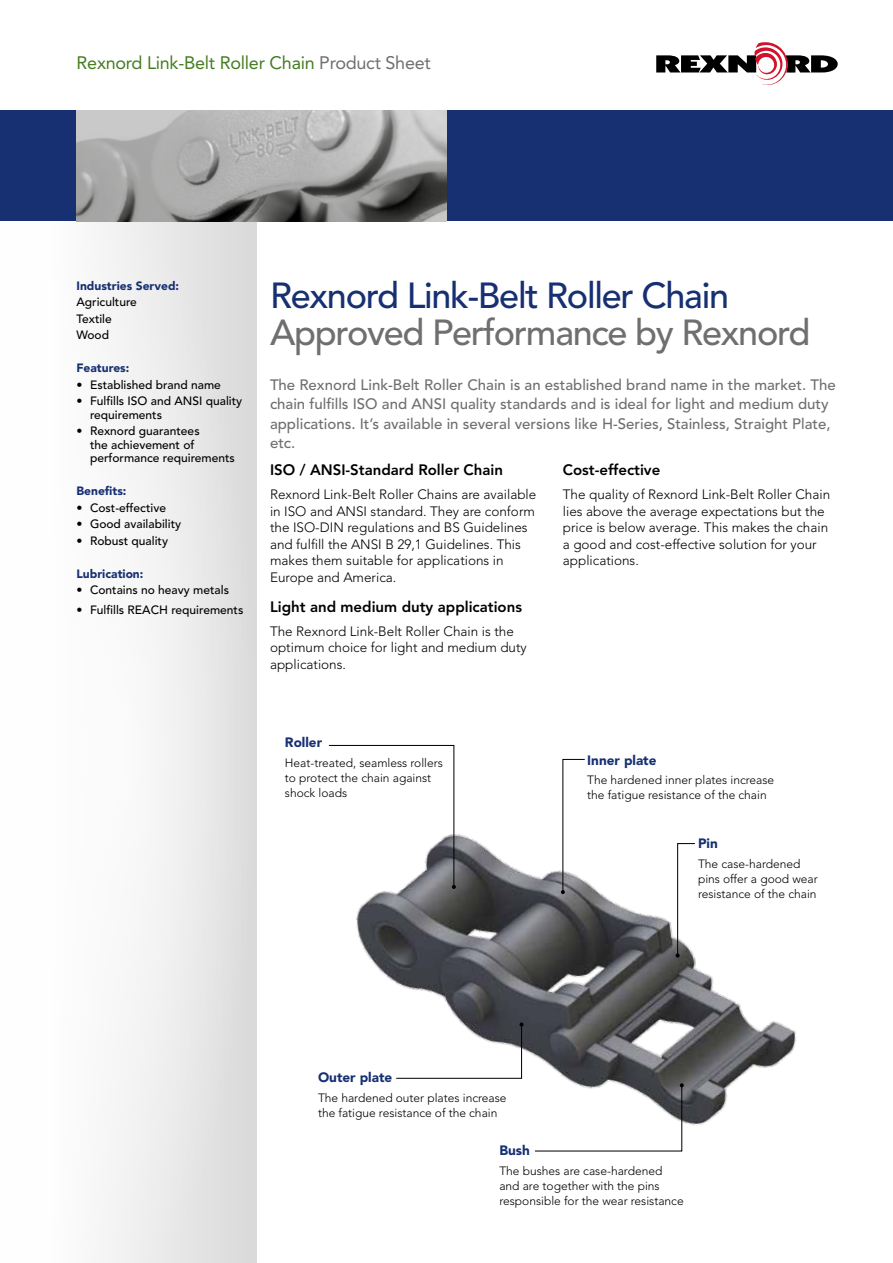
<style>
.page{position:relative;width:893px;height:1263px;background:#fff}
.page>*{position:absolute;margin:0;border:0;box-sizing:border-box;transform-origin:0 0}
.t1{font:500 36px "Avenir LT Std";letter-spacing:-.035em;color:#706f6f}
.t2{font:500 36px "Avenir LT Std";letter-spacing:-.035em;color:#163072}
.t3{font:18px "Avenir LT Std";letter-spacing:-.015em;color:#457c1f}
.t4{font:500 15px/19.5px "Avenir LT Std";color:#706f6f}
.t5{font:800 15px "Avenir LT Std";color:#000}
.t6{font:300 13.5px/16.5px "Avenir LT Std";color:#000}
.t7{font:900 13.5px "Avenir LT Std";color:#163072}
.t8{font:300 12px/15px "Avenir LT Std";color:#000}
.t9{font:500 12px/13.5px "Avenir LT Std";color:#000}
.t10{font:900 12px "Avenir LT Std";color:#163072}
.s1{color:#706f6f}
</style>
<div class="page">
<div style="left:0;top:221px;width:257px;height:1042px;background:linear-gradient(to right,#fff,#dfdfdf)"></div>
<div style="left:0;top:111px;width:893px;height:110px;background:#163072"></div>
<svg style="left:656px;top:42px;width:182px;height:44px"></svg>
<img style="left:77px;top:111px;width:369px;height:110px">
<img style="left:356px;top:834px;width:440px;height:291px">
<svg style="left:328px;top:744px;width:128px;height:145px"></svg>
<svg style="left:395px;top:1022px;width:129px;height:57px"></svg>
<svg style="left:561px;top:758px;width:25px;height:136px"></svg>
<svg style="left:676px;top:842px;width:20px;height:115px"></svg>
<svg style="left:534px;top:1083px;width:150px;height:69px"></svg>
<h2 class="t3" style="left:77px;top:52px;width:356px">Rexnord Link-Belt Roller Chain <span class="s1">Product Sheet</span></h2>
<p class="t10" style="left:77px;top:278px;width:104px">Industries Served:</p>
<p class="t9" style="left:77px;top:294px;width:62px;line-height:16.5px">Agriculture<br>Textile<br>Wood</p>
<p class="t10" style="left:77px;top:361px;width:54px">Features:</p>
<p class="t9" style="left:77px;top:378px;width:146px">• Established brand name</p>
<p class="t9" style="left:90px;top:394px;width:154px;text-indent:-14px">• Fulfills ISO and ANSI quality requirements</p>
<p class="t9" style="left:90px;top:424px;width:146px;text-indent:-14px">• Rexnord guarantees<br>the achievement of performance requirements</p>
<p class="t10" style="left:77px;top:484px;width:51px">Benefits:</p>
<p class="t9" style="left:77px;top:501px;width:91px">• Cost-effective</p>
<p class="t9" style="left:77px;top:517px;width:106px">• Good availability</p>
<p class="t9" style="left:77px;top:534px;width:93px">• Robust quality</p>
<p class="t10" style="left:77px;top:566px;width:68px">Lubrication:</p>
<p class="t9" style="left:77px;top:583px;width:154px">• Contains no heavy metals</p>
<p class="t9" style="left:77px;top:603px;width:168px">• Fulfills REACH requirements</p>
<h1 class="t2" style="left:270px;top:275px;width:461px">Rexnord Link-Belt Roller Chain</h1>
<h1 class="t1" style="left:270px;top:312px;width:542px">Approved Performance by Rexnord</h1>
<p class="t4" style="left:270px;top:375px;width:567px">The Rexnord Link-Belt Roller Chain is an established brand name in the market. The chain fulfills ISO and ANSI quality standards and is ideal for light and medium duty applications. It’s available in several versions like H-Series, Stainless, Straight Plate, etc.</p>
<p class="t5" style="left:270px;top:461px;width:235px">ISO / ANSI-Standard Roller Chain</p>
<p class="t6" style="left:270px;top:486px;width:268px">Rexnord Link-Belt Roller Chains are available in ISO and ANSI standard. They are conform the ISO-DIN regulations and BS Guidelines and fulfill the ANSI B 29,1 Guidelines. This makes them suitable for applications in Europe and America.</p>
<p class="t5" style="left:270px;top:598px;width:253px">Light and medium duty applications</p>
<p class="t6" style="left:270px;top:623px;width:258px">The Rexnord Link-Belt Roller Chain is the optimum choice for light and medium duty applications.</p>
<p class="t5" style="left:563px;top:461px;width:99px">Cost-effective</p>
<p class="t6" style="left:563px;top:486px;width:269px">The quality of Rexnord Link-Belt Roller Chain lies above the average expectations but the price is below average. This makes the chain a good and cost-effective solution for your applications.</p>
<p class="t7" style="left:285px;top:734px;width:39px">Roller</p>
<p class="t8" style="left:285px;top:756px;width:160px">Heat-treated, seamless rollers to protect the chain against shock loads</p>
<p class="t7" style="left:587px;top:752px;width:71px">Inner plate</p>
<p class="t8" style="left:587px;top:773px;width:188px">The hardened inner plates increase the fatigue resistance of the chain</p>
<p class="t7" style="left:698px;top:835px;width:21px">Pin</p>
<p class="t8" style="left:698px;top:856px;width:121px">The case-hardened pins offer a good wear resistance of the chain</p>
<p class="t7" style="left:318px;top:1069px;width:76px">Outer plate</p>
<p class="t8" style="left:318px;top:1090px;width:190px">The hardened outer plates increase the fatigue resistance of the chain</p>
<p class="t7" style="left:499px;top:1142px;width:32px">Bush</p>
<p class="t8" style="left:499px;top:1163px;width:186px">The bushes are case-hardened and are together with the pins responsible for the wear resistance</p>
</div>
